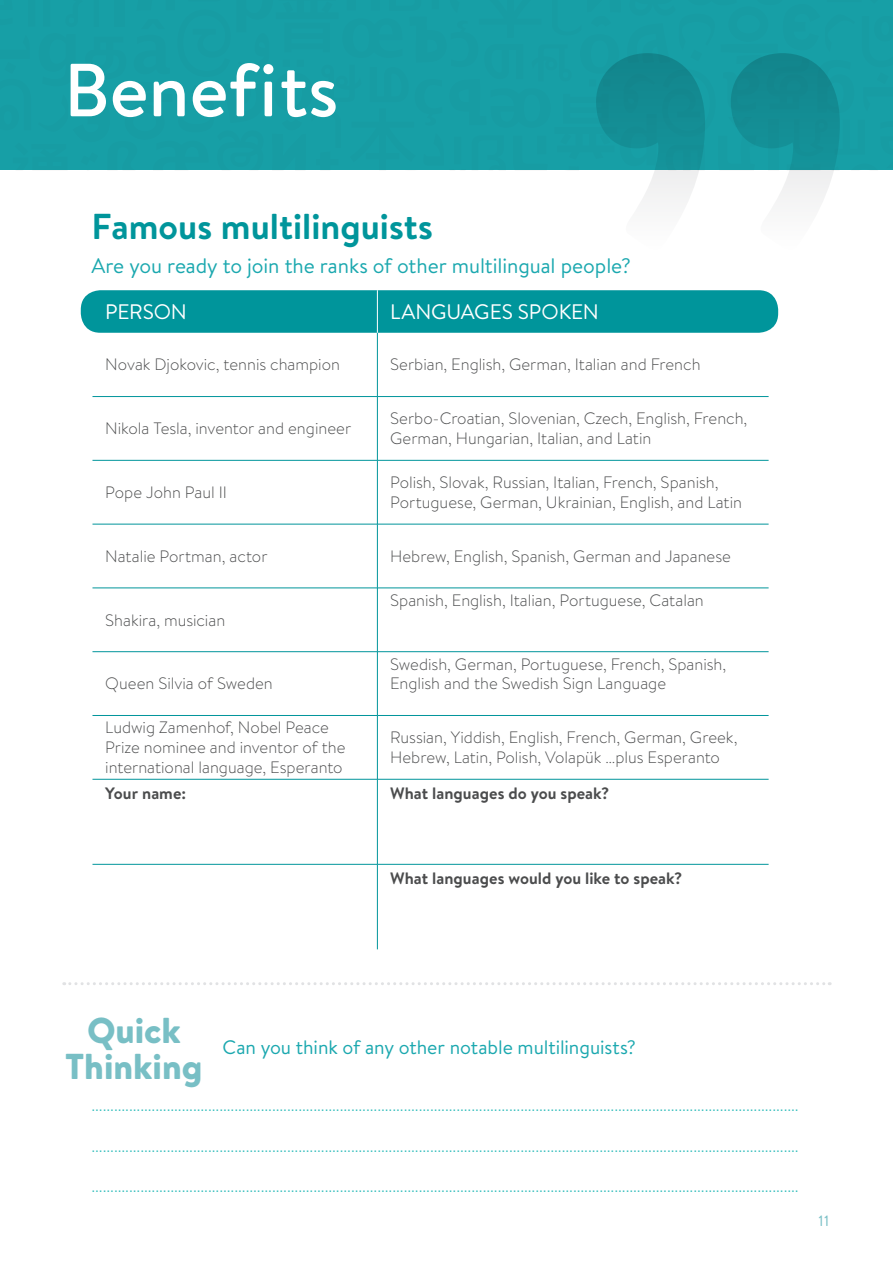
<style>
.page{position:relative;width:893px;height:1263px;background:#fff}
.page>*{position:absolute;margin:0;border:0;box-sizing:border-box;transform-origin:0 0}
.t1{font:500 75px "Brandon Text";color:#fff}
.t2{font:700 36px "Brandon Text";color:#00959b}
.t3{font:900 36px "Brandon Text";color:#78bfc5}
.t4{font:21px "Brandon Text";letter-spacing:-.005em;color:#1ba8af}
.t5{font:21px "Brandon Text";letter-spacing:-.005em;color:#fff}
.t6{font:19.5px "Brandon Text";letter-spacing:-.005em;color:#1ba8af}
.t7{font:300 16.5px/19.8px "Brandon Text";color:#4b4c4d}
.t8{font:16.5px "Arial Narrow";color:#38bfbd}
.t9{font:700 16.5px "Brandon Text";color:#4b4c4d}
.t10{font:15px "Brandon Text";color:#78bfc5}
</style>
<div class="page">
<div style="left:0;top:0;width:893px;height:170px;background:#179fa6"></div>
<svg style="left:596px;top:53px;width:244px;height:150px"></svg>
<div style="left:81px;top:290px;width:697px;height:43px;background:#00959b;border-radius:20px"></div>
<hr style="left:377px;top:333px;width:1px;height:63px;background:#00959b">
<hr style="left:377px;top:397px;width:1px;height:63px;background:#00959b">
<hr style="left:377px;top:460px;width:1px;height:64px;background:#00959b">
<hr style="left:377px;top:524px;width:1px;height:64px;background:#00959b">
<hr style="left:377px;top:588px;width:1px;height:64px;background:#00959b">
<hr style="left:377px;top:652px;width:1px;height:63px;background:#00959b">
<hr style="left:377px;top:715px;width:1px;height:64px;background:#00959b">
<hr style="left:377px;top:779px;width:1px;height:85px;background:#00959b">
<hr style="left:377px;top:864px;width:1px;height:85px;background:#00959b">
<hr style="left:92px;top:396px;width:285px;height:1px;background:#00959b">
<hr style="left:377px;top:396px;width:392px;height:1px;background:#00959b">
<hr style="left:92px;top:460px;width:285px;height:1px;background:#00959b">
<hr style="left:377px;top:460px;width:392px;height:1px;background:#00959b">
<hr style="left:92px;top:524px;width:285px;height:1px;background:#00959b">
<hr style="left:377px;top:524px;width:392px;height:1px;background:#00959b">
<hr style="left:92px;top:588px;width:285px;height:1px;background:#00959b">
<hr style="left:377px;top:588px;width:392px;height:1px;background:#00959b">
<hr style="left:92px;top:651px;width:285px;height:1px;background:#00959b">
<hr style="left:377px;top:651px;width:392px;height:1px;background:#00959b">
<hr style="left:92px;top:715px;width:285px;height:1px;background:#00959b">
<hr style="left:377px;top:715px;width:392px;height:1px;background:#00959b">
<hr style="left:92px;top:779px;width:285px;height:1px;background:#00959b">
<hr style="left:377px;top:779px;width:392px;height:1px;background:#00959b">
<hr style="left:92px;top:864px;width:285px;height:1px;background:#00959b">
<hr style="left:377px;top:864px;width:392px;height:1px;background:#00959b">
<hr style="left:377px;top:290px;width:1px;height:43px;background:#fff">
<svg style="left:64px;top:982px;width:766px;height:3px"></svg>
<p class="t1" style="left:64px;top:39px;width:276px">Benefits</p>
<p class="t2" style="left:91px;top:201px;width:343px">Famous multilinguists</p>
<p class="t4" style="left:91px;top:251px;width:541px">Are you ready to join the ranks of other multilingual people?</p>
<p class="t5" style="left:105px;top:297px;width:83px">PERSON</p>
<p class="t5" style="left:390px;top:297px;width:210px">LANGUAGES SPOKEN</p>
<p class="t7" style="left:105px;top:354px;width:236px">Novak Djokovic, tennis champion</p>
<p class="t7" style="left:390px;top:354px;width:312px">Serbian, English, German, Italian and French</p>
<p class="t7" style="left:105px;top:418px;width:247px">Nikola Tesla, inventor and engineer</p>
<p class="t7" style="left:390px;top:408px;width:359px">Serbo-Croatian, Slovenian, Czech, English, French,<br>German, Hungarian, Italian, and Latin</p>
<p class="t7" style="left:105px;top:482px;width:123px">Pope John Paul II</p>
<p class="t7" style="left:390px;top:472px;width:353px">Polish, Slovak, Russian, Italian, French, Spanish,<br>Portuguese, German, Ukrainian, English, and Latin</p>
<p class="t7" style="left:105px;top:546px;width:164px">Natalie Portman, actor</p>
<p class="t7" style="left:390px;top:546px;width:342px">Hebrew, English, Spanish, German and Japanese</p>
<p class="t7" style="left:105px;top:609px;width:121px">Shakira, musician</p>
<p class="t7" style="left:105px;top:673px;width:169px">Queen Silvia of Sweden</p>
<p class="t7" style="left:390px;top:590px;width:315px">Spanish, English, Italian, Portuguese, Catalan</p>
<p class="t7" style="left:390px;top:653px;width:337px">Swedish, German, Portuguese, French, Spanish,<br>English and the Swedish Sign Language</p>
<p class="t7" style="left:105px;top:717px;width:242px">Ludwig Zamenhof, Nobel Peace<br>Prize nominee and inventor of the international language, Esperanto</p>
<p class="t7" style="left:390px;top:727px;width:349px">Russian, Yiddish, English, French, German, Greek,<br>Hebrew, Latin, Polish, Volapük …plus Esperanto</p>
<p class="t9" style="left:105px;top:782px;width:82px">Your name:</p>
<p class="t9" style="left:390px;top:782px;width:221px">What languages do you speak?</p>
<p class="t9" style="left:390px;top:867px;width:294px">What languages would you like to speak?</p>
<p class="t3" style="left:87px;top:1005px;width:95px">Quick</p>
<p class="t6" style="left:223px;top:1034px;width:415px">Can you think of any other notable multilinguists?</p>
<p class="t3" style="left:65px;top:1041px;width:139px">Thinking</p>
<p class="t8" style="left:91px;top:1093px;width:709px">............................................................................................................................................................................................</p>
<p class="t8" style="left:91px;top:1134px;width:709px">............................................................................................................................................................................................</p>
<p class="t8" style="left:91px;top:1174px;width:709px">............................................................................................................................................................................................</p>
<p class="t10" style="left:818px;top:1210px;width:12px">11</p>
</div>
